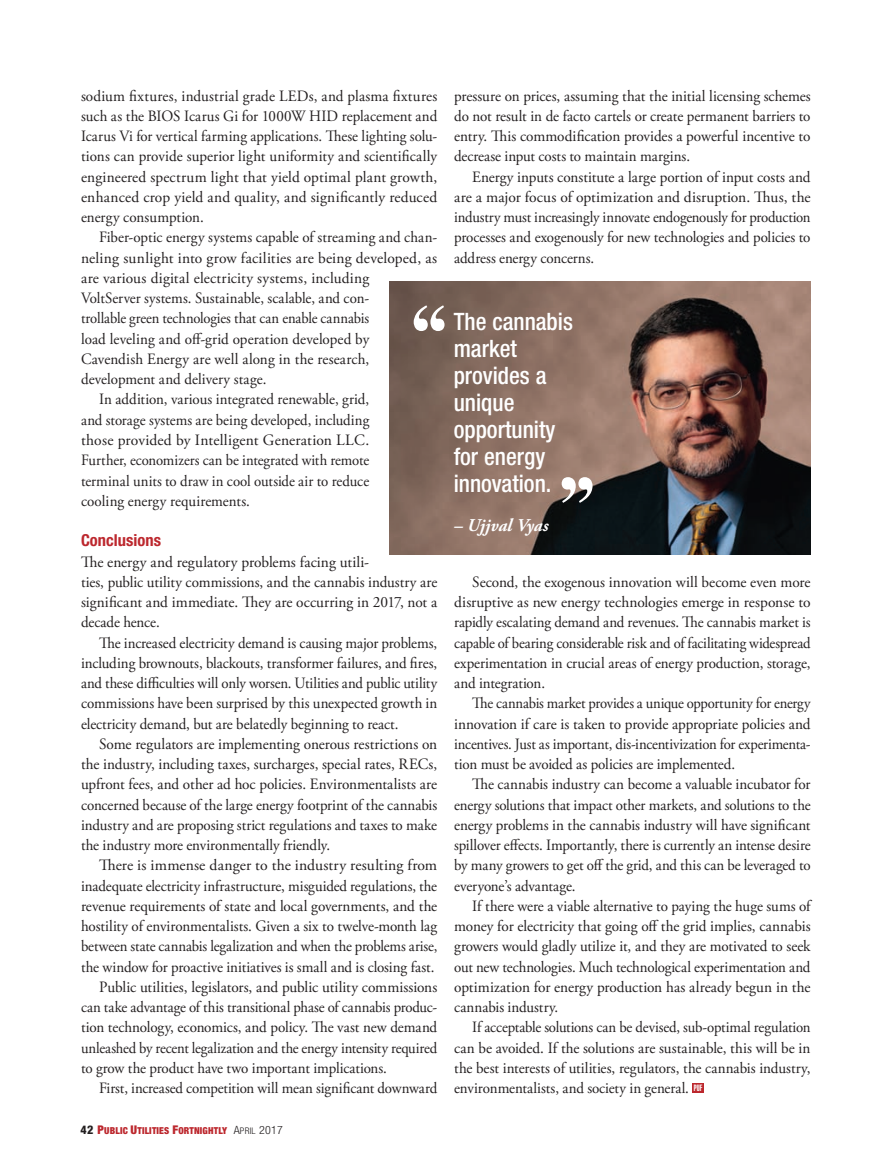
<style>
.page{position:relative;width:878px;height:1175px;background:#fff}
.page>*{position:absolute;margin:0;border:0;box-sizing:border-box;transform-origin:0 0}
.t1{font:700 76.5px "Times";color:#fff}
.t2{font:500 condensed 24px/27px "Helvetica Neue";color:#fff}
.t3{font:italic 700 18px "Adobe Garamond Pro";color:#fff}
.t4{font:700 condensed 16.5px "Helvetica Neue";color:#bc272d}
.t5{font:15.75px/20.2px "Adobe Garamond Pro";color:#231f20;text-align:justify;scale:.96 1}
.t6{font:15.75px/20.2px "Adobe Garamond Pro";color:#231f20;text-align:justify}
.t7{font:15.75px/20.2px "Adobe Garamond Pro";color:#231f20;text-align:justify;scale:.95 1}
.t8{font:15.75px/20.2px "Adobe Garamond Pro";color:#231f20;text-align:justify;scale:.94 1}
.t9{font:15.75px/20.2px "Adobe Garamond Pro";color:#231f20;text-align:justify;scale:.93 1}
.t10{font:900 condensed 9.6px "Helvetica Neue";letter-spacing:.02em;color:#bc272d}
.s1{font-family:"Helvetica";font-weight:900;font-stretch:extra-condensed;font-size:9px;color:#fff}
.s2{font-weight:800;font-size:12px;color:#231f20}
.s3{font-size:12px}
.s4{font-weight:300;font-size:11.4px;color:#231f20}
.s5{font-weight:300;font-size:9.15px;color:#231f20}
</style>
<div class="page">
<div style="left:692px;top:1083px;width:11px;height:10px;background:#bc272d"></div>
<img style="left:389px;top:282px;width:421px;height:272px">
<p class="t5" style="left:81px;top:87px;width:372px">sodium fixtures, industrial grade LEDs, and plasma fixtures such as the BIOS Icarus Gi for 1000W HID replacement and Icarus Vi for vertical farming applications. These lighting solu&shy;tions can provide superior light uniformity and scientifically engineered spectrum light that yield optimal plant growth, enhanced crop yield and quality, and significantly reduced energy consumption.</p>
<p class="t7" style="left:99px;top:229px;width:357px">Fiber-optic energy systems capable of streaming and chan-</p>
<p class="t6" style="left:81px;top:249px;width:357px">neling sunlight into grow facilities are being developed, as</p>
<p class="t6" style="left:81px;top:269px;width:290px">are various digital electricity systems, including</p>
<p class="t8" style="left:81px;top:289px;width:308px">VoltServer systems. Sustainable, scalable, and con-</p>
<p class="t9" style="left:81px;top:310px;width:311px">trollable green technologies that can enable cannabis</p>
<p class="t5" style="left:81px;top:330px;width:302px">load leveling and off-grid operation developed by</p>
<p class="t5" style="left:81px;top:350px;width:301px">Cavendish Energy are well along in the research,</p>
<p class="t7" style="left:81px;top:370px;width:197px">development and delivery stage.</p>
<p class="t7" style="left:99px;top:391px;width:286px">In addition, various integrated renewable, grid,</p>
<p class="t8" style="left:81px;top:411px;width:308px">and storage systems are being developed, including</p>
<p class="t6" style="left:81px;top:431px;width:290px">those provided by Intelligent Generation LLC.</p>
<p class="t9" style="left:81px;top:451px;width:311px">Further, economizers can be integrated with remote</p>
<p class="t8" style="left:81px;top:472px;width:308px">terminal units to draw in cool outside air to reduce</p>
<p class="t7" style="left:81px;top:492px;width:179px">cooling energy requirements.</p>
<p class="t4" style="left:81px;top:534px;width:81px">Conclusions</p>
<p class="t6" style="left:81px;top:553px;width:358px;text-align:left">The energy and regulatory problems facing utili-<br>ties, public utility commissions, and the cannabis industry are significant and immediate. They are occurring in 2017, not a decade hence.</p>
<p class="t7" style="left:81px;top:634px;width:376px;text-indent:18px">The increased electricity demand is causing major problems, including brownouts, blackouts, transformer failures, and fires, and these difficulties will only worsen. Utilities and public utility commissions have been surprised by this unexpected growth in electricity demand, but are belatedly beginning to react.</p>
<p class="t6" style="left:81px;top:735px;width:357px;text-indent:18px">Some regulators are implementing onerous restrictions on the industry, including taxes, surcharges, special rates, RECs, upfront fees, and other ad hoc policies. Environmentalists are concerned because of the large energy footprint of the cannabis industry and are proposing strict regulations and taxes to make the industry more environmentally friendly.</p>
<p class="t6" style="left:99px;top:856px;width:340px">There is immense danger to the industry resulting from</p>
<p class="t8" style="left:81px;top:877px;width:380px">inadequate electricity infrastructure, misguided regulations, the</p>
<p class="t5" style="left:81px;top:897px;width:372px">revenue requirements of state and local governments, and the</p>
<p class="t7" style="left:81px;top:917px;width:376px">hostility of environmentalists. Given a six to twelve-month lag</p>
<p class="t8" style="left:81px;top:937px;width:380px">between state cannabis legalization and when the problems arise,</p>
<p class="t7" style="left:81px;top:958px;width:373px">the window for proactive initiatives is small and is closing fast.</p>
<p class="t6" style="left:99px;top:978px;width:340px">Public utilities, legislators, and public utility commissions</p>
<p class="t8" style="left:81px;top:998px;width:380px">can take advantage of this transitional phase of cannabis produc-</p>
<p class="t5" style="left:81px;top:1018px;width:372px">tion technology, economics, and policy. The vast new demand</p>
<p class="t9" style="left:81px;top:1039px;width:384px">unleashed by recent legalization and the energy intensity required</p>
<p class="t7" style="left:81px;top:1059px;width:323px">to grow the product have two important implications.</p>
<p class="t8" style="left:99px;top:1079px;width:361px">First, increased competition will mean significant downward</p>
<h1 class="t1" style="left:408px;top:301px;width:44px">‘‘</h1>
<p class="t5" style="left:454px;top:87px;width:373px">pressure on prices, assuming that the initial licensing schemes do not result in de facto cartels or create permanent barriers to entry. This commodification provides a powerful incentive to decrease input costs to maintain margins.</p>
<p class="t5" style="left:454px;top:168px;width:373px;text-indent:18px">Energy inputs constitute a large portion of input costs and are a major focus of optimization and disruption. Thus, the industry must increasingly innovate endogenously for production processes and exogenously for new technologies and policies to address energy concerns.</p>
<h2 class="t2" style="left:453px;top:310px;width:121px">The cannabis market provides a unique opportunity for energy innovation.</h2>
<p class="t3" style="left:454px;top:518px;width:96px">– Ujjval Vyas</p>
<h1 class="t1" style="left:555px;top:472px;width:44px">’’</h1>
<p class="t6" style="left:454px;top:573px;width:358px;text-indent:18px">Second, the exogenous innovation will become even more disruptive as new energy technologies emerge in response to rapidly escalating demand and revenues. The cannabis market is capable of bearing considerable risk and of facilitating widespread experimentation in crucial areas of energy production, storage, and integration.</p>
<p class="t9" style="left:454px;top:694px;width:385px;text-indent:18px">The cannabis market provides a unique opportunity for energy innovation if care is taken to provide appropriate policies and incentives. Just as important, dis-incentivization for experimenta&shy;tion must be avoided as policies are implemented.</p>
<p class="t5" style="left:454px;top:775px;width:373px;text-indent:18px">The cannabis industry can become a valuable incubator for energy solutions that impact other markets, and solutions to the energy problems in the cannabis industry will have significant spillover effects. Importantly, there is currently an intense desire by many growers to get off the grid, and this can be leveraged to everyone’s advantage.</p>
<p class="t7" style="left:454px;top:897px;width:377px;text-indent:18px">If there were a viable alternative to paying the huge sums of money for electricity that going off the grid implies, cannabis growers would gladly utilize it, and they are motivated to seek out new technologies. Much technological experimentation and optimization for energy production has already begun in the cannabis industry.</p>
<p class="t8" style="left:454px;top:1018px;width:380px;text-indent:18px">If acceptable solutions can be devised, sub-optimal regulation can be avoided. If the solutions are sustainable, this will be in the best interests of utilities, regulators, the cannabis industry, environmentalists, and society in general. <span class="s1">PUF</span></p>
<p class="t10" style="left:81px;top:1126px;width:204px"><span class="s2">42</span> <span class="s3">P</span>UBLIC <span class="s3">U</span>TILITIES <span class="s3">F</span>ORTNIGHTLY <span class="s4">A</span><span class="s5">PRIL</span> <span class="s4">2017</span></p>
</div>
